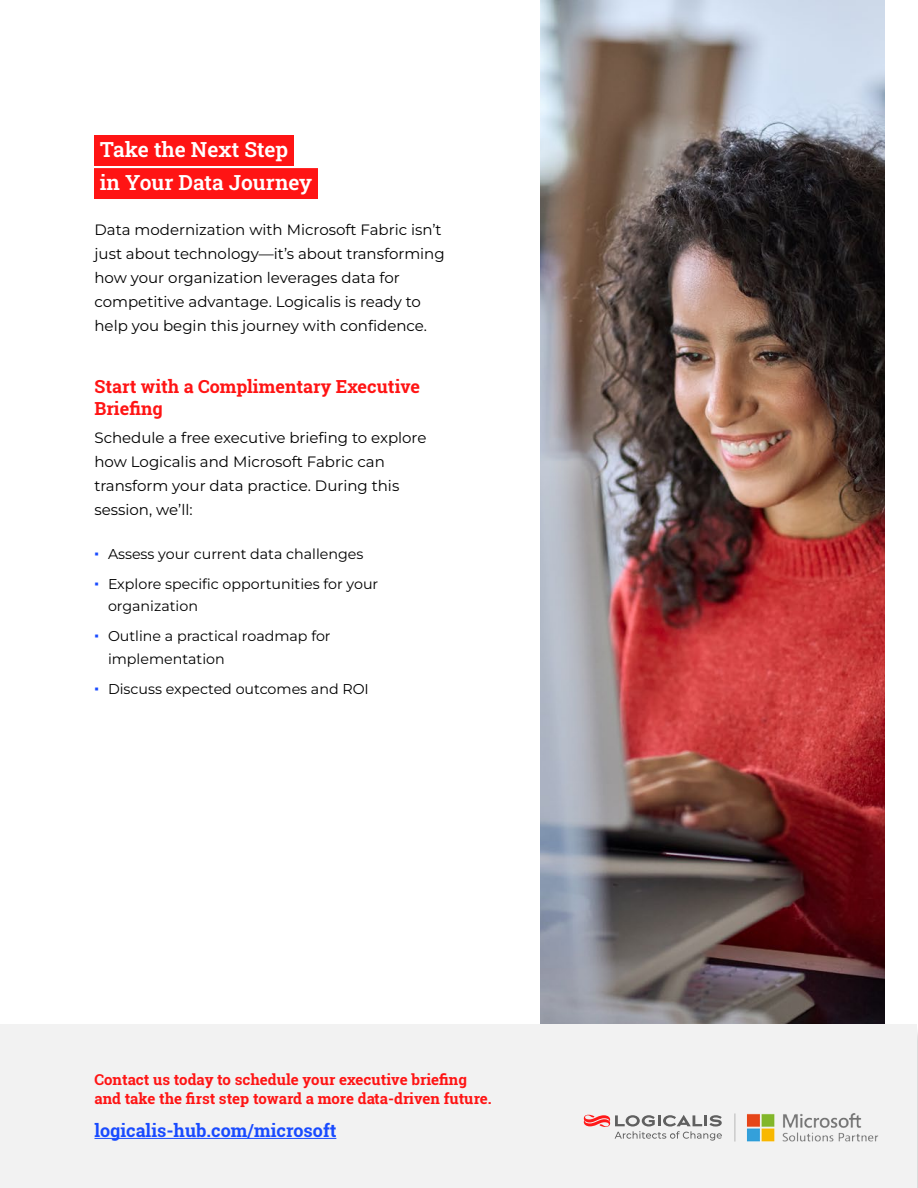
<style>
.page{position:relative;width:918px;height:1188px;background:#fff}
.page>*{position:absolute;margin:0;border:0;box-sizing:border-box;transform-origin:0 0}
.t1{font:600 21px/33px "Roboto Slab";color:#fff}
.t2{font:700 18px/22.5px "Roboto Slab";color:#ff1414}
.t3{font:700 18px "Roboto Slab";color:#194bff}
.t4{font:100 15px/24px "Montserrat";color:#000}
.t5{font:700 15px/18.8px "Roboto Slab";color:#ff1414}
.t6{font:100 14.25px/22.5px "Montserrat";color:#000}
</style>
<div class="page">
<img style="left:540px;top:0;width:345px;height:1024px">
<div style="left:1px;top:1024px;width:916px;height:163px;background:#f2f2f2"></div>
<hr style="left:94px;top:1138px;width:242px;height:1px;background:#194bff">
<div style="left:94px;top:135px;width:200px;height:30px;background:#ff1414"></div>
<div style="left:94px;top:168px;width:224px;height:30px;background:#ff1414"></div>
<svg style="left:584px;top:1115px;width:135px;height:26px"></svg>
<img style="left:719px;top:1113px;width:159px;height:29px">
<h1 class="t1" style="left:100px;top:133px;width:214px">Take the Next Step in Your Data Journey</h1>
<p class="t4" style="left:94px;top:217px;width:352px">Data modernization with Microsoft Fabric isn’t just about technology—it’s about transforming how your organization leverages data for competitive advantage. Logicalis is ready to help you begin this journey with confidence.</p>
<p class="t2" style="left:94px;top:375px;width:327px">Start with a Complimentary Executive<br>Briefing</p>
<p class="t4" style="left:94px;top:426px;width:334px">Schedule a free executive briefing to explore how Logicalis and Microsoft Fabric can transform your data practice. During this session, we’ll:</p>
<p class="t6" style="left:94px;top:542px;width:270px"><sup>■</sup> Assess your current data challenges</p>
<p class="t6" style="left:108px;top:572px;width:272px;text-indent:-14px"><sup>■</sup> Explore specific opportunities for your organization</p>
<p class="t6" style="left:108px;top:625px;width:224px;text-indent:-14px"><sup>■</sup> Outline a practical roadmap for implementation</p>
<p class="t6" style="left:94px;top:677px;width:276px"><sup>■</sup> Discuss expected outcomes and ROI</p>
<p class="t5" style="left:94px;top:1070px;width:399px">Contact us today to schedule your executive briefing and take the first step toward a more data-driven future.</p>
<p class="t3" style="left:94px;top:1118px;width:243px">logicalis-hub.com/microsoft</p>
</div>
